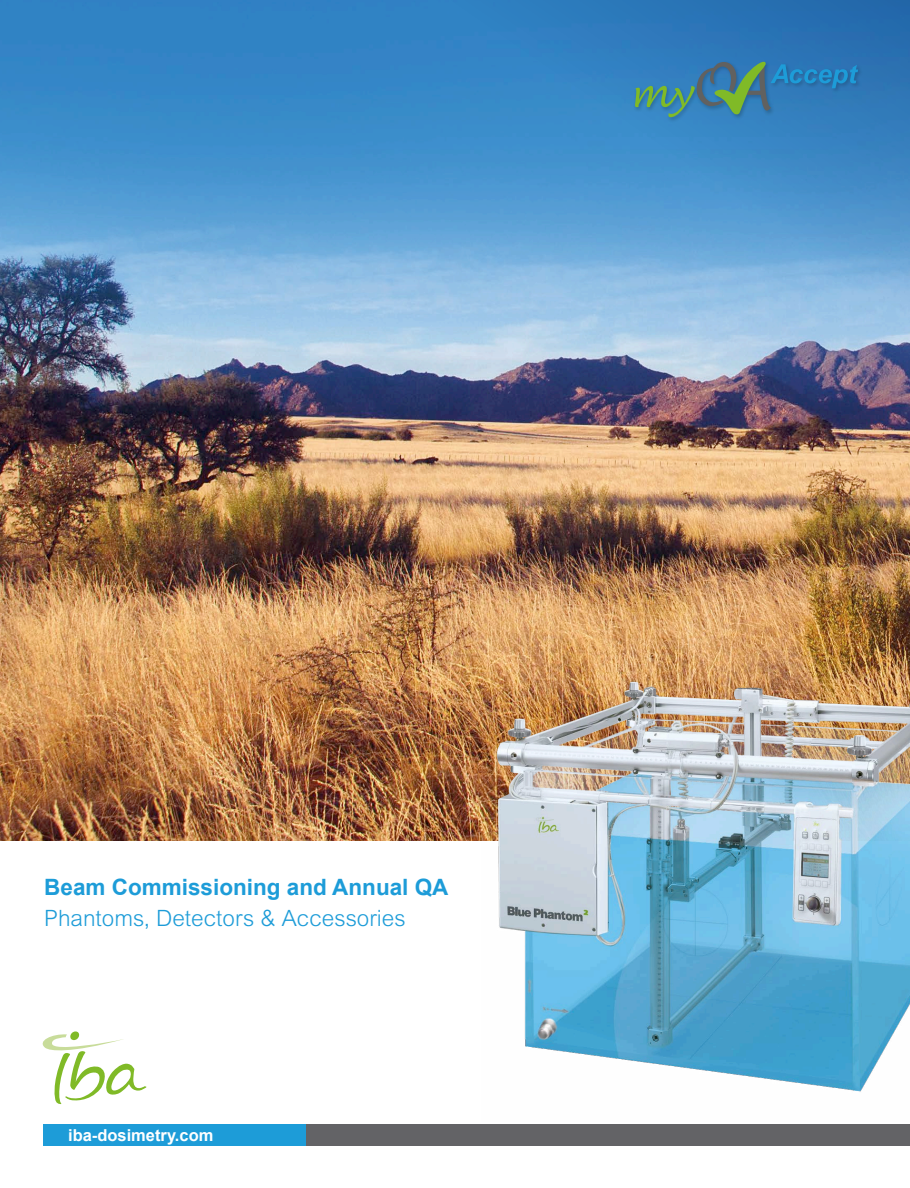
<style>
.page{position:relative;width:910px;height:1188px;background:#fff}
.page>*{position:absolute;margin:0;border:0;box-sizing:border-box;transform-origin:0 0}
.t1{font:300 22.5px "Arial";color:#1d9cd8}
.t2{font:700 22.5px "Arial";color:#1d9cd8}
.t3{font:700 16.5px "Arial";color:#fff}
</style>
<div class="page">
<img style="left:0;top:414px;width:910px;height:426px">
<div style="left:43px;top:1124px;width:263px;height:21px;background:#1d9cd8"></div>
<div style="left:306px;top:1124px;width:604px;height:21px;background:#636366"></div>
<img style="left:0;top:0;width:183px;height:414px">
<img style="left:183px;top:0;width:727px;height:605px">
<div style="left:634px;top:60px;width:230px;height:63px;background:#000;opacity:.2"></div>
<svg style="left:635px;top:60px;width:223px;height:58px;background:#3a81a6"></svg>
<img style="left:482px;top:666px;width:428px;height:426px">
<svg style="left:42px;top:1031px;width:105px;height:73px"></svg>
<p class="t2" style="left:44px;top:872px;width:406px">Beam Commissioning and Annual QA</p>
<p class="t1" style="left:44px;top:906px;width:363px">Phantoms, Detectors &amp; Accessories</p>
<p class="t3" style="left:68px;top:1124px;width:147px">iba-dosimetry.com</p>
</div>
